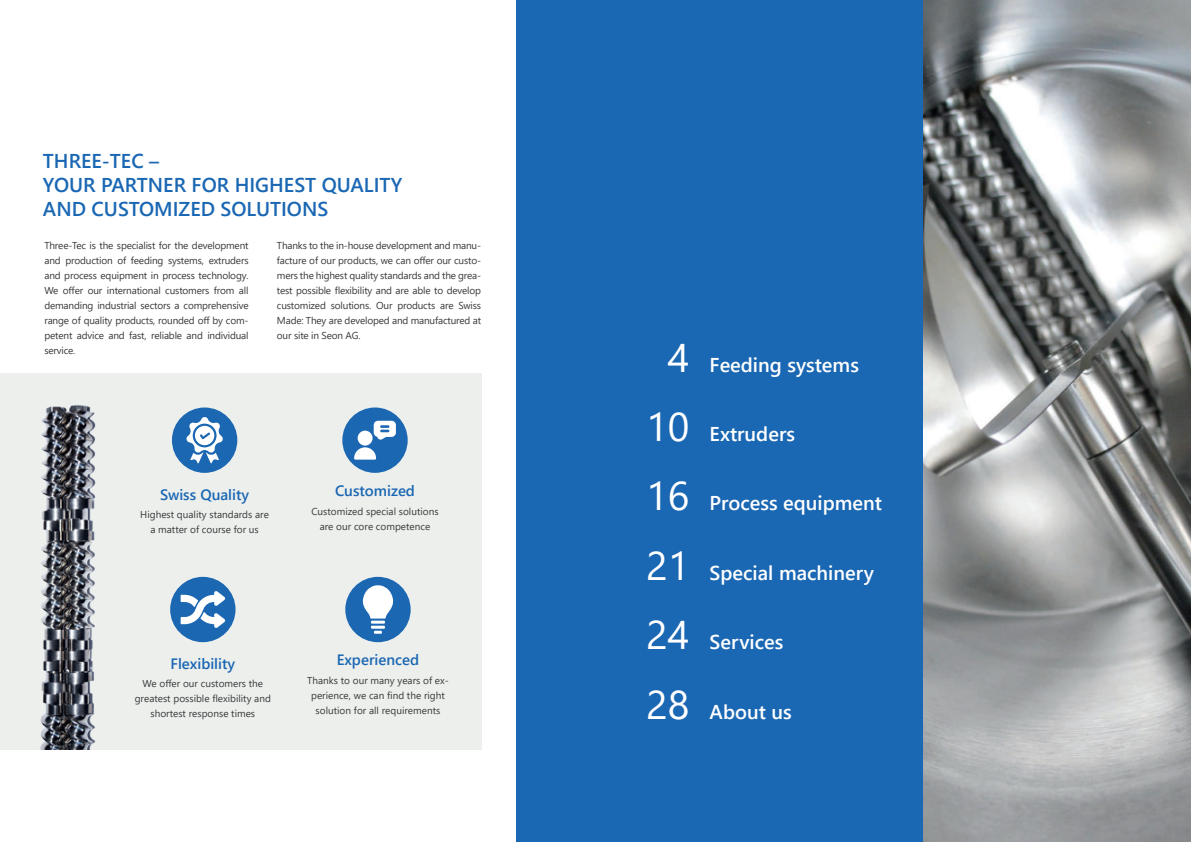
<style>
.page{position:relative;width:1191px;height:842px;background:#fff}
.page>*{position:absolute;margin:0;border:0;box-sizing:border-box;transform-origin:0 0}
.t1{font:600 20px "Segoe UI";color:#fff}
.t2{font:600 20px/24px "Segoe UI";color:#1a67b3}
.t3{font:600 15px "Segoe UI";color:#1a67b3}
.t4{font:10px/15px "Segoe UI";color:#383839;text-align:center}
.s1{font-weight:400;font-size:40px}
</style>
<div class="page">
<img style="left:923px;top:0;width:268px;height:842px">
<div style="left:516px;top:0;width:407px;height:842px;background:#1a67b3"></div>
<div style="left:0;top:373px;width:481px;height:376px;background:#edefed"></div>
<img style="left:40px;top:405px;width:56px;height:344px">
<div style="left:172px;top:407px;width:65px;height:66px;background:#1b67b2;border-radius:50%"></div>
<svg style="left:186px;top:417px;width:37px;height:46px"></svg>
<div style="left:170px;top:577px;width:65px;height:65px;background:#1b67b2;border-radius:50%"></div>
<svg style="left:181px;top:591px;width:44px;height:37px"></svg>
<div style="left:342px;top:407px;width:66px;height:66px;background:#1b67b2;border-radius:50%"></div>
<svg style="left:374px;top:421px;width:22px;height:19px"></svg>
<div style="left:357px;top:431px;width:15px;height:15px;background:#fff;border-radius:50%"></div>
<svg style="left:354px;top:447px;width:22px;height:13px"></svg>
<div style="left:345px;top:577px;width:66px;height:65px;background:#1b67b2;border-radius:50%"></div>
<svg style="left:363px;top:585px;width:30px;height:49px"></svg>
<h1 class="t2" style="left:43px;top:148px;width:361px">THREE-TEC –<br>YOUR PARTNER FOR HIGHEST QUALITY<br>AND CUSTOMIZED SOLUTIONS</h1>
<p class="t4" style="left:44px;top:237px;width:206px;text-align:justify">Three-Tec is the specialist for the development and production of feeding systems, extruders and process equipment in process technology.<br>We offer our international customers from all demanding industrial sectors a comprehensive range of quality products, rounded off by com&shy;petent advice and fast, reliable and individual service.</p>
<p class="t4" style="left:277px;top:237px;width:206px;text-align:justify">Thanks to the in-house development and manu&shy;facture of our products, we can offer our custo&shy;mers the highest quality standards and the grea&shy;test possible flexibility and are able to develop customized solutions. Our products are Swiss Made: They are developed and manufactured at our site in Seon AG.</p>
<h2 class="t3" style="left:160px;top:481px;width:91px">Swiss Quality</h2>
<p class="t4" style="left:140px;top:506px;width:130px">Highest quality standards are a matter of course for us</p>
<h2 class="t3" style="left:335px;top:476px;width:81px">Customized</h2>
<p class="t4" style="left:311px;top:503px;width:129px">Customized special solutions are our core competence</p>
<h2 class="t3" style="left:170px;top:650px;width:66px">Flexibility</h2>
<p class="t4" style="left:135px;top:675px;width:138px">We offer our customers the greatest possible flexibility and shortest response times</p>
<h2 class="t3" style="left:337px;top:646px;width:84px">Experienced</h2>
<p class="t4" style="left:307px;top:672px;width:143px">Thanks to our many years of ex&shy;perience, we can find the right solution for all requirements</p>
<h1 class="t1" style="left:667px;top:346px;width:193px"><span class="s1">4</span> Feeding systems</h1>
<h1 class="t1" style="left:646px;top:415px;width:150px"><span class="s1">10</span> Extruders</h1>
<h1 class="t1" style="left:646px;top:484px;width:237px"><span class="s1">16</span> Process equipment</h1>
<h1 class="t1" style="left:646px;top:554px;width:229px"><span class="s1">21</span> Special machinery</h1>
<h1 class="t1" style="left:646px;top:623px;width:139px"><span class="s1">24</span> Services</h1>
<h1 class="t1" style="left:646px;top:693px;width:147px"><span class="s1">28</span> About us</h1>
</div>
